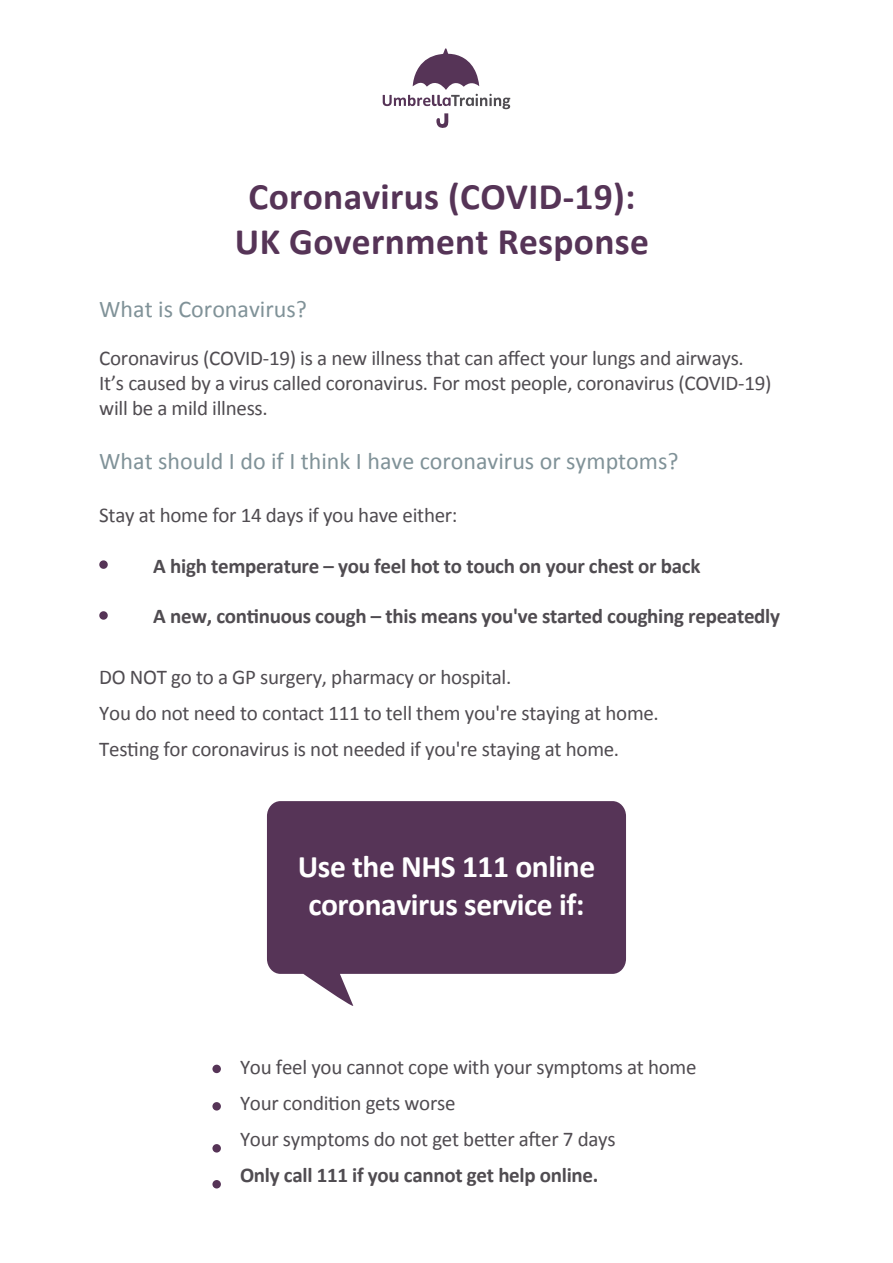
<style>
.page{position:relative;width:893px;height:1263px;background:#fff}
.page>*{position:absolute;margin:0;border:0;box-sizing:border-box;transform-origin:0 0}
.t1{font:700 37.5px/45px "Calibri";letter-spacing:.01em;color:#563457;text-align:center}
.t2{font:700 31.5px/37.8px "Calibri";letter-spacing:-.015em;color:#fff;text-align:center}
.t3{font:24px "Calibri";color:#809298}
.t4{font:21px/36px "Calibri";letter-spacing:-.015em;color:#504c51}
.t5{font:700 21px "Calibri";letter-spacing:-.015em;color:#504c51}
</style>
<div class="page">
<svg style="left:383px;top:48px;width:127px;height:80px"></svg>
<svg style="left:267px;top:801px;width:359px;height:205px;background:#6f5270"></svg>
<div style="left:212px;top:1065px;width:9px;height:8px;background:#563457;border-radius:50%"></div>
<div style="left:212px;top:1102px;width:9px;height:8px;background:#563457;border-radius:50%"></div>
<div style="left:212px;top:1144px;width:9px;height:8px;background:#563457;border-radius:50%"></div>
<div style="left:212px;top:1180px;width:9px;height:8px;background:#563457;border-radius:50%"></div>
<div style="left:99px;top:560px;width:9px;height:9px;background:#563457;border-radius:50%"></div>
<div style="left:99px;top:611px;width:9px;height:9px;background:#563457;border-radius:50%"></div>
<h1 class="t1" style="left:235px;top:173px;width:416px">Coronavirus (COVID-19):<br>UK Government Response</h1>
<p class="t3" style="left:99px;top:293px;width:209px">What is Coronavirus?</p>
<p class="t4" style="left:99px;top:344px;width:674px;line-height:25.2px">Coronavirus (COVID-19) is a new illness that can affect your lungs and airways.<br>It’s caused by a virus called coronavirus. For most people, coronavirus (COVID-19) will be a mild illness.</p>
<p class="t3" style="left:99px;top:445px;width:581px">What should I do if I think I have coronavirus or symptoms?</p>
<p class="t4" style="left:99px;top:497px;width:360px">Stay at home for 14 days if you have either:</p>
<p class="t5" style="left:153px;top:551px;width:549px">A high temperature – you feel hot to touch on your chest or back</p>
<p class="t5" style="left:153px;top:601px;width:628px">A new, continuous cough – this means you've started coughing repeatedly</p>
<p class="t4" style="left:99px;top:659px;width:561px">DO NOT go to a GP surgery, pharmacy or hospital.<br>You do not need to contact 111 to tell them you're staying at home.<br>Testing for coronavirus is not needed if you're staying at home.</p>
<h2 class="t2" style="left:298px;top:847px;width:299px">Use the NHS 111 online coronavirus service if:</h2>
<p class="t4" style="left:240px;top:1048px;width:458px">You feel you cannot cope with your symptoms at home<br>Your condition gets worse<br>Your symptoms do not get better after 7 days</p>
<p class="t5" style="left:240px;top:1160px;width:360px">Only call 111 if you cannot get help online.</p>
</div>
